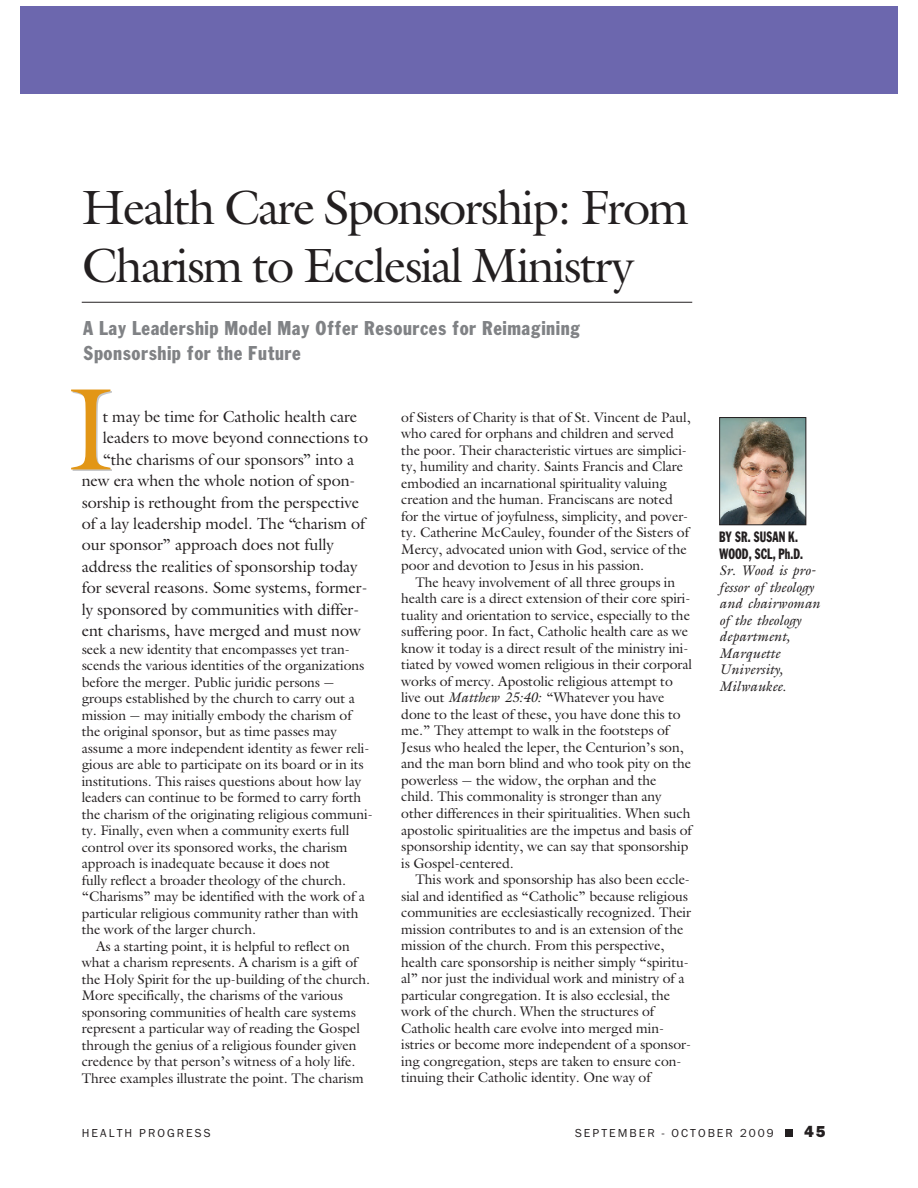
<style>
.page{position:relative;width:918px;height:1188px;background:#fff}
.page>*{position:absolute;margin:0;border:0;box-sizing:border-box;transform-origin:0 0}
.t1{font:120px "Galliard Rmn";color:#e29616}
.t2{font:49.5px/58.5px "Galliard Rmn";letter-spacing:-.03em;color:#231f20}
.t3{font:condensed 21px/25.5px "Franklin Gothic";letter-spacing:.025em;color:#808285}
.t4{font:16.5px "Galliard Rmn";color:#231f20}
.t5{font:16.5px "Franklin Gothic Hvy";color:#231f20}
.t6{font:condensed 15.75px/16.5px "Franklin Gothic";color:#231f20;scale:.8 1}
.t7{font:14.25px/16.5px "Galliard Rmn";color:#231f20}
.t8{font:14.25px/16.5px "Galliard Itl";color:#231f20}
.t9{font:12px "Franklin Gothic";letter-spacing:.17em;color:#231f20}
.s1{font-family:"Galliard Itl"}
</style>
<div class="page">
<div style="left:20px;top:7px;width:878px;height:87px;background:#6c67ae"></div>
<hr style="left:82px;top:302px;width:610px;height:1px;background:#231f20">
<img style="left:721px;top:419px;width:83px;height:104px">
<div style="left:719px;top:417px;width:87px;height:108px;border:1px solid #231f20"></div>
<div style="left:786px;top:1130px;width:7px;height:7px;background:#231f20"></div>
<h2 class="t2" style="left:82px;top:183px;width:609px">Health Care Sponsorship: From<br>Charism to Ecclesial Ministry</h2>
<h3 class="t3" style="left:83px;top:316px;width:499px">A Lay Leadership Model May Offer Resources for Reimagining<br>Sponsorship for the Future</h3>
<h1 class="t1" style="left:68px;top:383px;width:48px">I</h1>
<p class="t4" style="left:103px;top:410px;width:256px">t may be time for Catholic health care</p>
<p class="t4" style="left:103px;top:431px;width:267px">leaders to move beyond connections to</p>
<p class="t4" style="left:103px;top:453px;width:253px">“the charisms of our sponsors” into a</p>
<p class="t4" style="left:82px;top:474px;width:275px">new era when the whole notion of spon-</p>
<p class="t4" style="left:82px;top:496px;width:279px">sorship is rethought from the perspective</p>
<p class="t4" style="left:82px;top:517px;width:285px">of a lay leadership model. The “charism of</p>
<p class="t4" style="left:82px;top:539px;width:254px">our sponsor” approach does not fully</p>
<p class="t4" style="left:82px;top:560px;width:277px">address the realities of sponsorship today</p>
<p class="t4" style="left:82px;top:581px;width:287px">for several reasons. Some systems, former-</p>
<p class="t4" style="left:82px;top:603px;width:279px">ly sponsored by communities with differ-</p>
<p class="t4" style="left:82px;top:624px;width:281px">ent charisms, have merged and must now</p>
<p class="t7" style="left:82px;top:642px;width:269px">seek a new identity that encompasses yet tran-</p>
<p class="t7" style="left:82px;top:658px;width:284px">scends the various identities of the organizations</p>
<p class="t7" style="left:82px;top:675px;width:254px">before the merger. Public juridic persons —</p>
<p class="t7" style="left:82px;top:691px;width:275px">groups established by the church to carry out a</p>
<p class="t7" style="left:82px;top:708px;width:271px">mission — may initially embody the charism of</p>
<p class="t7" style="left:82px;top:724px;width:256px">the original sponsor, but as time passes may</p>
<p class="t7" style="left:82px;top:741px;width:289px">assume a more independent identity as fewer reli-</p>
<p class="t7" style="left:82px;top:757px;width:283px">gious are able to participate on its board or in its</p>
<p class="t7" style="left:82px;top:774px;width:281px">institutions. This raises questions about how lay</p>
<p class="t7" style="left:82px;top:790px;width:281px">leaders can continue to be formed to carry forth</p>
<p class="t7" style="left:82px;top:807px;width:292px">the charism of the originating religious communi-</p>
<p class="t7" style="left:82px;top:823px;width:269px">ty. Finally, even when a community exerts full</p>
<p class="t7" style="left:82px;top:840px;width:267px">control over its sponsored works, the charism</p>
<p class="t7" style="left:82px;top:856px;width:250px">approach is inadequate because it does not</p>
<p class="t7" style="left:82px;top:873px;width:266px">fully reflect a broader theology of the church.</p>
<p class="t7" style="left:82px;top:889px;width:285px">“Charisms” may be identified with the work of a</p>
<p class="t7" style="left:82px;top:906px;width:278px">particular religious community rather than with</p>
<p class="t7" style="left:82px;top:922px;width:176px">the work of the larger church.</p>
<p class="t7" style="left:96px;top:939px;width:255px">As a starting point, it is helpful to reflect on</p>
<p class="t7" style="left:82px;top:955px;width:277px">what a charism represents. A charism is a gift of</p>
<p class="t7" style="left:82px;top:972px;width:290px">the Holy Spirit for the up-building of the church.</p>
<p class="t7" style="left:82px;top:988px;width:263px">More specifically, the charisms of the various</p>
<p class="t7" style="left:82px;top:1005px;width:276px">sponsoring communities of health care systems</p>
<p class="t7" style="left:82px;top:1021px;width:280px">represent a particular way of reading the Gospel</p>
<p class="t7" style="left:82px;top:1038px;width:276px">through the genius of a religious founder given</p>
<p class="t7" style="left:82px;top:1054px;width:275px">credence by that person’s witness of a holy life.</p>
<p class="t7" style="left:82px;top:1071px;width:283px">Three examples illustrate the point. The charism</p>
<p class="t7" style="left:401px;top:410px;width:291px">of Sisters of Charity is that of St. Vincent de Paul, who cared for orphans and children and served the poor. Their characteristic virtues are simplici&shy;ty, humility and charity. Saints Francis and Clare embodied an incarnational spirituality valuing creation and the human. Franciscans are noted for the virtue of joyfulness, simplicity, and pover&shy;ty. Catherine McCauley, founder of the Sisters of Mercy, advocated union with God, service of the poor and devotion to Jesus in his passion.</p>
<p class="t7" style="left:401px;top:575px;width:292px;text-indent:14px">The heavy involvement of all three groups in health care is a direct extension of their core spiri&shy;tuality and orientation to service, especially to the suffering poor. In fact, Catholic health care as we know it today is a direct result of the ministry ini&shy;tiated by vowed women religious in their corporal works of mercy. Apostolic religious attempt to live out <span class="s1">Matthew 25:40:</span> “Whatever you have done to the least of these, you have done this to me.” They attempt to walk in the footsteps of Jesus who healed the leper, the Centurion’s son, and the man born blind and who took pity on the powerless — the widow, the orphan and the child. This commonality is stronger than any other differences in their spiritualities. When such apostolic spiritualities are the impetus and basis of sponsorship identity, we can say that sponsorship is Gospel-centered.</p>
<p class="t7" style="left:401px;top:872px;width:291px;text-indent:14px">This work and sponsorship has also been eccle&shy;sial and identified as “Catholic” because religious communities are ecclesiastically recognized. Their mission contributes to and is an extension of the mission of the church. From this perspective, health care sponsorship is neither simply “spiritu&shy;al” nor just the individual work and ministry of a particular congregation. It is also ecclesial, the work of the church. When the structures of Catholic health care evolve into merged min&shy;istries or become more independent of a sponsor&shy;ing congregation, steps are taken to ensure con&shy;tinuing their Catholic identity. One way of</p>
<p class="t6" style="left:719px;top:530px;width:106px">BY SR. SUSAN K.<br>WOOD, SCL, Ph.D.</p>
<p class="t8" style="left:719px;top:564px;width:102px">Sr. Wood is pro&shy;fessor of theology and chairwoman of the theology department,<br>Marquette<br>University,<br>Milwaukee.</p>
<p class="t9" style="left:82px;top:1129px;width:130px">HEALTH PROGRESS</p>
<p class="t9" style="left:575px;top:1128px;width:200px">SEPTEMBER - OCTOBER 2009</p>
<p class="t5" style="left:804px;top:1125px;width:23px">45</p>
</div>
